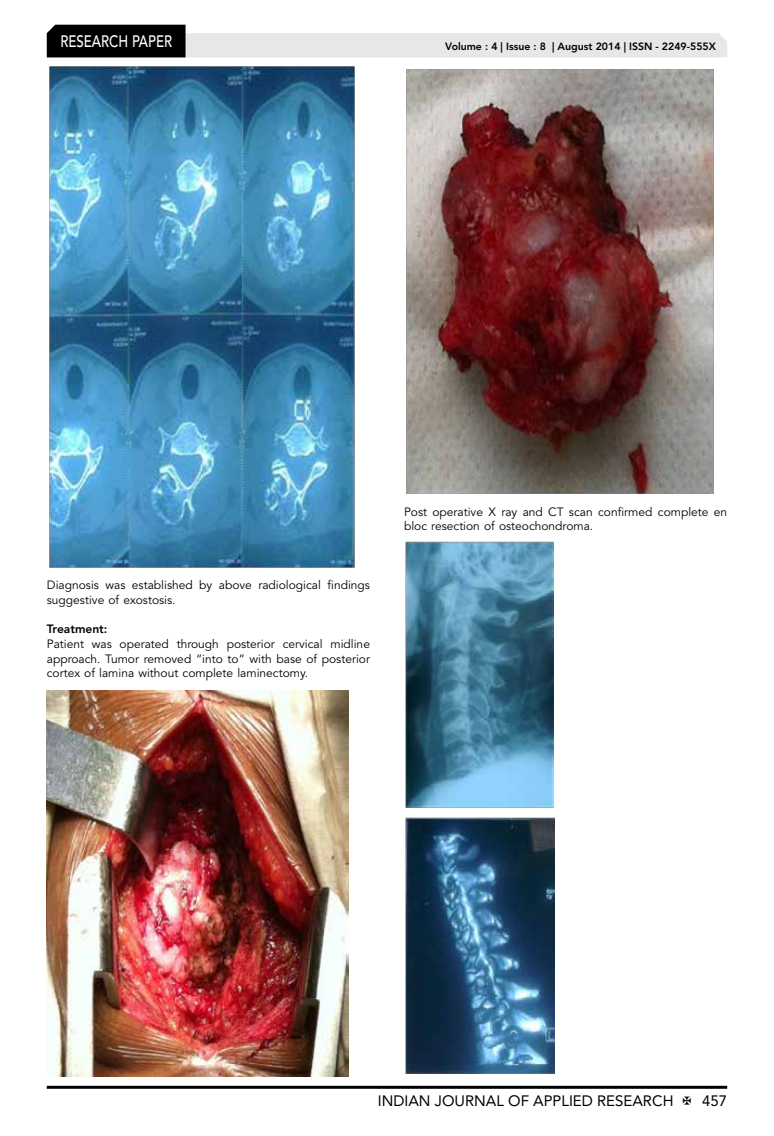
<style>
.page{position:relative;width:774px;height:1136px;background:#fff}
.page>*{position:absolute;margin:0;border:0;box-sizing:border-box;transform-origin:0 0}
.t1{font:500 16.5px "Avenir LT Std";color:#fff;scale:.8 1}
.t2{font:15px "Avenir LT Std";color:#000}
.t3{font:12px/14.7px "Avenir LT Std";color:#000}
.t4{font:800 12px "Avenir LT Std";color:#000}
.t5{font:800 10.5px "Avenir LT Std";color:#000}
</style>
<div class="page">
<hr style="left:47px;top:1085px;width:680px;height:3px;background:#000">
<svg style="left:47px;top:25px;width:680px;height:32px"></svg>
<img style="left:49px;top:66px;width:306px;height:501px">
<img style="left:47px;top:690px;width:301px;height:386px">
<img style="left:406px;top:69px;width:308px;height:424px">
<img style="left:405px;top:541px;width:148px;height:266px">
<img style="left:405px;top:817px;width:150px;height:256px">
<h1 class="t1" style="left:60px;top:32px;width:139px">RESEARCH PAPER</h1>
<p class="t5" style="left:445px;top:41px;width:272px">Volume : 4 | Issue : 8 | August 2014 | ISSN - 2249-555X</p>
<p class="t3" style="left:47px;top:578px;width:325px">Diagnosis was established by above radiological findings suggestive of exostosis.</p>
<p class="t4" style="left:47px;top:622px;width:62px">Treatment:</p>
<p class="t3" style="left:47px;top:636px;width:325px;text-align:justify">Patient was operated through posterior cervical midline approach. Tumor removed “into to” with base of posterior cortex of lamina without complete laminectomy.</p>
<p class="t3" style="left:404px;top:504px;width:325px">Post operative X ray and CT scan confirmed complete en bloc resection of osteochondroma.</p>
<p class="t2" style="left:378px;top:1091px;width:297px">INDIAN JOURNAL OF APPLIED RESEARCH</p>
<p class="t2" style="left:702px;top:1091px;width:27px">457</p>
</div>
